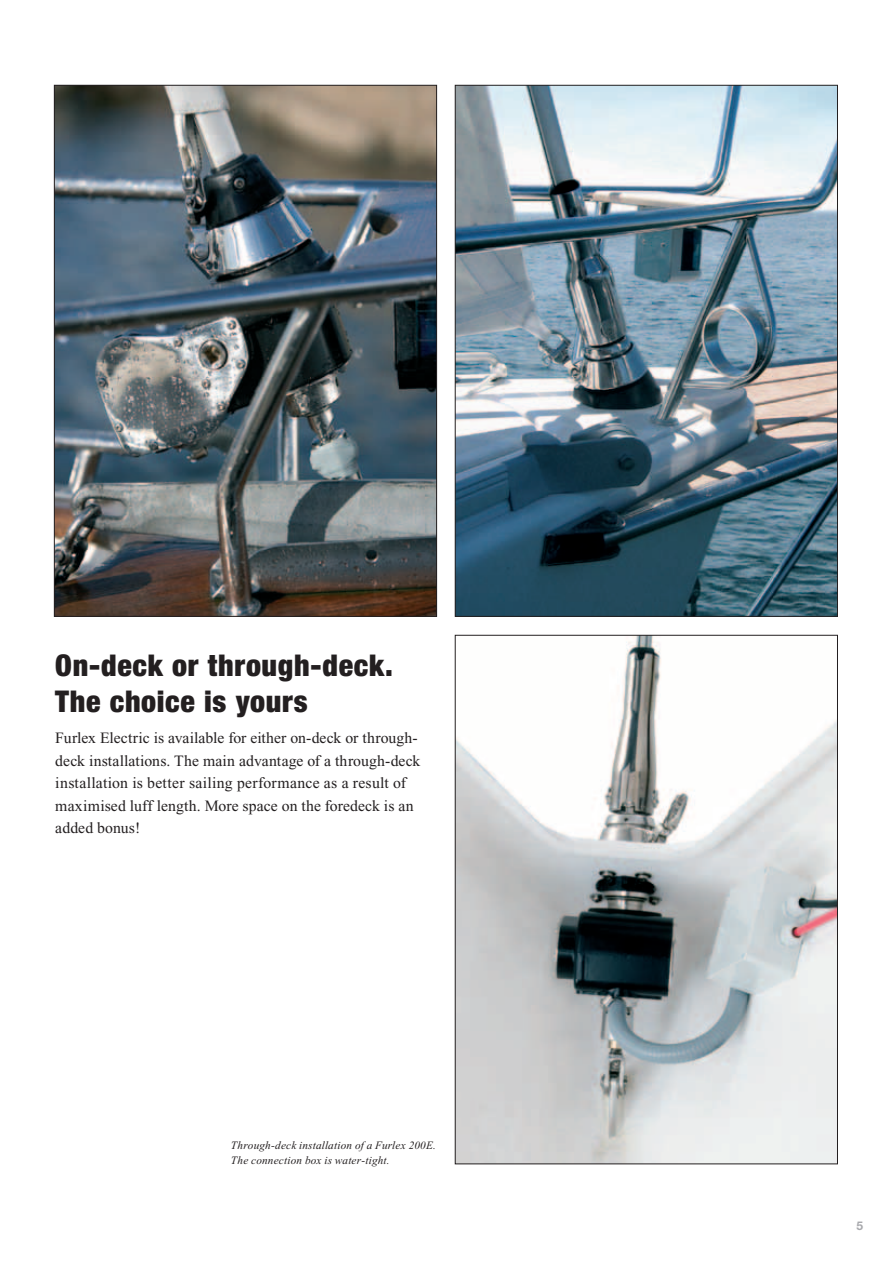
<style>
.page{position:relative;width:893px;height:1263px;background:#fff}
.page>*{position:absolute;margin:0;border:0;box-sizing:border-box;transform-origin:0 0}
.t1{font:900 condensed 30px/36px "Helvetica Neue";letter-spacing:.025em;color:#231f20}
.t2{font:15.75px/22.5px "Times New Roman";letter-spacing:.01em;color:#231f20}
.t3{font:700 12px "Helvetica Neue";color:#a8a9ad}
.t4{font:italic 11.25px/15px "Times New Roman";letter-spacing:.015em;color:#231f20}
</style>
<div class="page">
<img style="left:56px;top:87px;width:379px;height:528px">
<img style="left:457px;top:87px;width:379px;height:528px">
<img style="left:457px;top:637px;width:379px;height:525px">
<h1 class="t1" style="left:55px;top:647px;width:339px">On-deck or through-deck.<br>The choice is yours</h1>
<p class="t2" style="left:55px;top:727px;width:367px">Furlex Electric is available for either on-deck or through&shy;deck installations. The main advantage of a through-deck installation is better sailing performance as a result of maximised luff length. More space on the foredeck is an added bonus!</p>
<p class="t4" style="left:231px;top:1137px;width:207px">Through-deck installation of a Furlex 200E.<br>The connection box is water-tight.</p>
<p class="t3" style="left:856px;top:1218px;width:8px">5</p>
</div>
